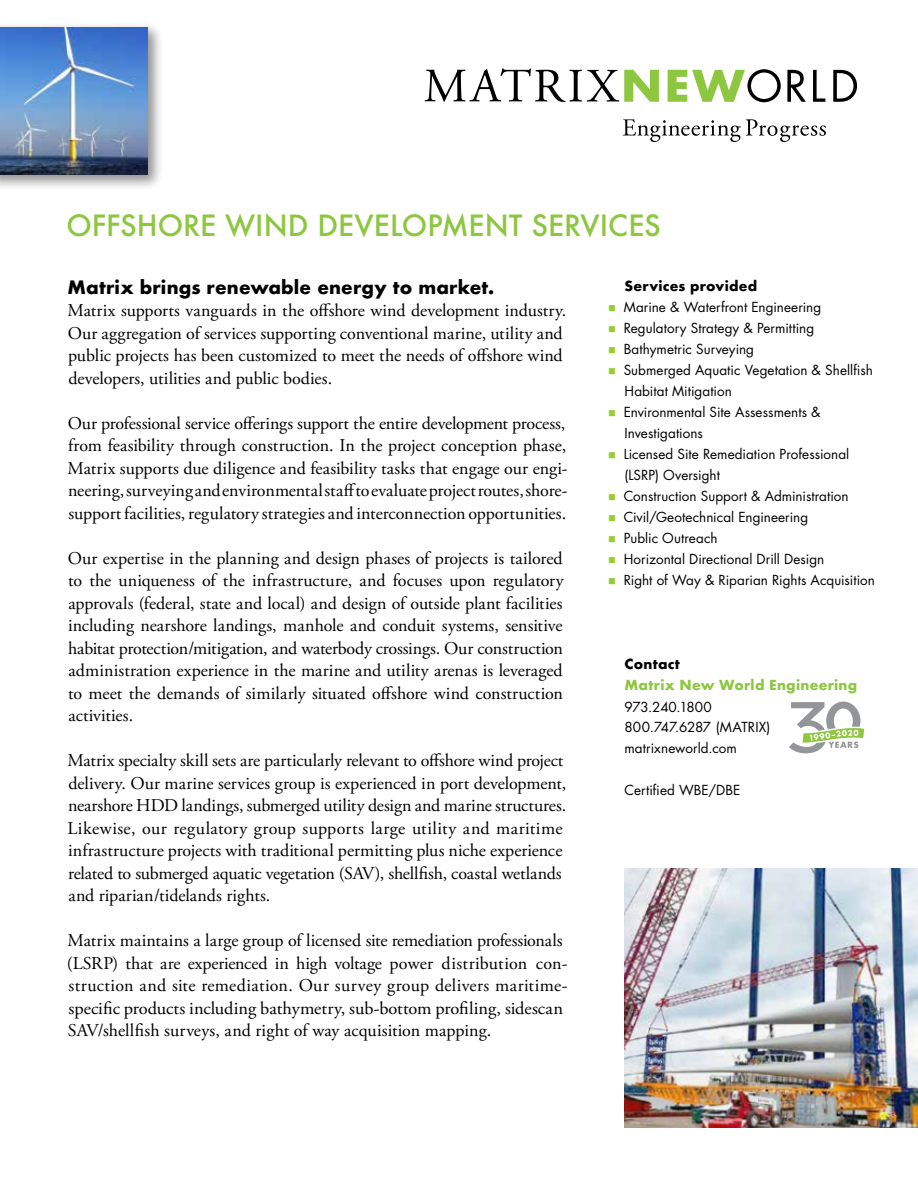
<style>
.page{position:relative;width:918px;height:1188px;background:#fff}
.page>*{position:absolute;margin:0;border:0;box-sizing:border-box;transform-origin:0 0}
.t1{font:500 28.5px "Futura";color:#8dc63f}
.t2{font:18px/22.5px "Adobe Garamond Pro";color:#000}
.t3{font:700 18px "Futura";letter-spacing:.005em;color:#000}
.t4{font:13.5px/21px "Futura";letter-spacing:.005em;color:#000}
.t5{font:700 13.5px "Futura";letter-spacing:.02em;color:#8dc63f}
.t6{font:700 13.5px "Futura";letter-spacing:.02em;color:#000}
.s1{color:#9c3}
</style>
<div class="page">
<div style="left:0;top:22px;width:163px;height:168px;background:#000;opacity:.25"></div>
<img style="left:624px;top:868px;width:294px;height:259px">
<svg style="left:623px;top:119px;width:203px;height:23px"></svg>
<svg style="left:425px;top:68px;width:234px;height:34px"></svg>
<svg style="left:668px;top:69px;width:113px;height:33px"></svg>
<svg style="left:787px;top:70px;width:19px;height:32px"></svg>
<svg style="left:813px;top:70px;width:12px;height:32px"></svg>
<svg style="left:833px;top:70px;width:24px;height:32px"></svg>
<svg style="left:789px;top:702px;width:76px;height:51px"></svg>
<h1 class="t1" style="left:67px;top:205px;width:596px">OFFSHORE WIND DEVELOPMENT SERVICES</h1>
<p class="t3" style="left:68px;top:274px;width:428px">Matrix brings renewable energy to market.</p>
<p class="t2" style="left:67px;top:300px;width:500px">Matrix supports vanguards in the offshore wind development industry.<br>Our aggregation of services supporting conventional marine, utility and public projects has been customized to meet the needs of offshore wind developers, utilities and public bodies.</p>
<p class="t2" style="left:67px;top:412px;width:502px">Our professional service offerings support the entire development process, from feasibility through construction. In the project conception phase, Matrix supports due diligence and feasibility tasks that engage our engi&shy;neering, surveying and environmental staff to evaluate project routes, shore&shy;support facilities, regulatory strategies and interconnection opportunities.</p>
<p class="t2" style="left:68px;top:547px;width:497px;text-align:justify">Our expertise in the planning and design phases of projects is tailored to the uniqueness of the infrastructure, and focuses upon regulatory approvals (federal, state and local) and design of outside plant facilities including nearshore landings, manhole and conduit systems, sensitive habitat protection/mitigation, and waterbody crossings. Our construction administration experience in the marine and utility arenas is leveraged to meet the demands of similarly situated offshore wind construction activities.</p>
<p class="t2" style="left:67px;top:750px;width:501px">Matrix specialty skill sets are particularly relevant to offshore wind project delivery. Our marine services group is experienced in port development, nearshore HDD landings, submerged utility design and marine structures.<br>Likewise, our regulatory group supports large utility and maritime infrastructure projects with traditional permitting plus niche experience related to submerged aquatic vegetation (SAV), shellfish, coastal wetlands and riparian/tidelands rights.</p>
<p class="t2" style="left:67px;top:930px;width:502px">Matrix maintains a large group of licensed site remediation professionals (LSRP) that are experienced in high voltage power distribution con&shy;struction and site remediation. Our survey group delivers maritime&shy;specific products including bathymetry, sub-bottom profiling, sidescan SAV/shellfish surveys, and right of way acquisition mapping.</p>
<p class="t6" style="left:625px;top:276px;width:134px">Services provided</p>
<p class="t4" style="left:608px;top:296px;width:215px"><span class="s1">■</span> Marine &amp; Waterfront Engineering</p>
<p class="t4" style="left:608px;top:317px;width:208px"><span class="s1">■</span> Regulatory Strategy &amp; Permitting</p>
<p class="t4" style="left:608px;top:338px;width:148px"><span class="s1">■</span> Bathymetric Surveying</p>
<p class="t4" style="left:625px;top:359px;width:250px;text-indent:-16px"><span class="s1">■</span> Submerged Aquatic Vegetation &amp; Shellfish<br>Habitat Mitigation</p>
<p class="t4" style="left:625px;top:401px;width:198px;text-indent:-16px"><span class="s1">■</span> Environmental Site Assessments &amp;<br>Investigations</p>
<p class="t4" style="left:625px;top:443px;width:226px;text-indent:-16px"><span class="s1">■</span> Licensed Site Remediation Professional (LSRP) Oversight</p>
<p class="t4" style="left:608px;top:485px;width:242px"><span class="s1">■</span> Construction Support &amp; Administration</p>
<p class="t4" style="left:608px;top:506px;width:202px"><span class="s1">■</span> Civil/Geotechnical Engineering</p>
<p class="t4" style="left:608px;top:527px;width:111px"><span class="s1">■</span> Public Outreach</p>
<p class="t4" style="left:608px;top:548px;width:218px"><span class="s1">■</span> Horizontal Directional Drill Design</p>
<p class="t4" style="left:608px;top:569px;width:268px"><span class="s1">■</span> Right of Way &amp; Riparian Rights Acquisition</p>
<p class="t6" style="left:625px;top:654px;width:57px">Contact</p>
<p class="t5" style="left:625px;top:675px;width:234px">Matrix New World Engineering</p>
<p class="t4" style="left:625px;top:697px;width:147px;line-height:19.5px">973.240.1800<br>800.747.6287 (MATRIX)</p>
<p class="t4" style="left:625px;top:737px;width:114px">matrixneworld.com</p>
<p class="t4" style="left:625px;top:779px;width:117px">Certified WBE/DBE</p>
</div>
